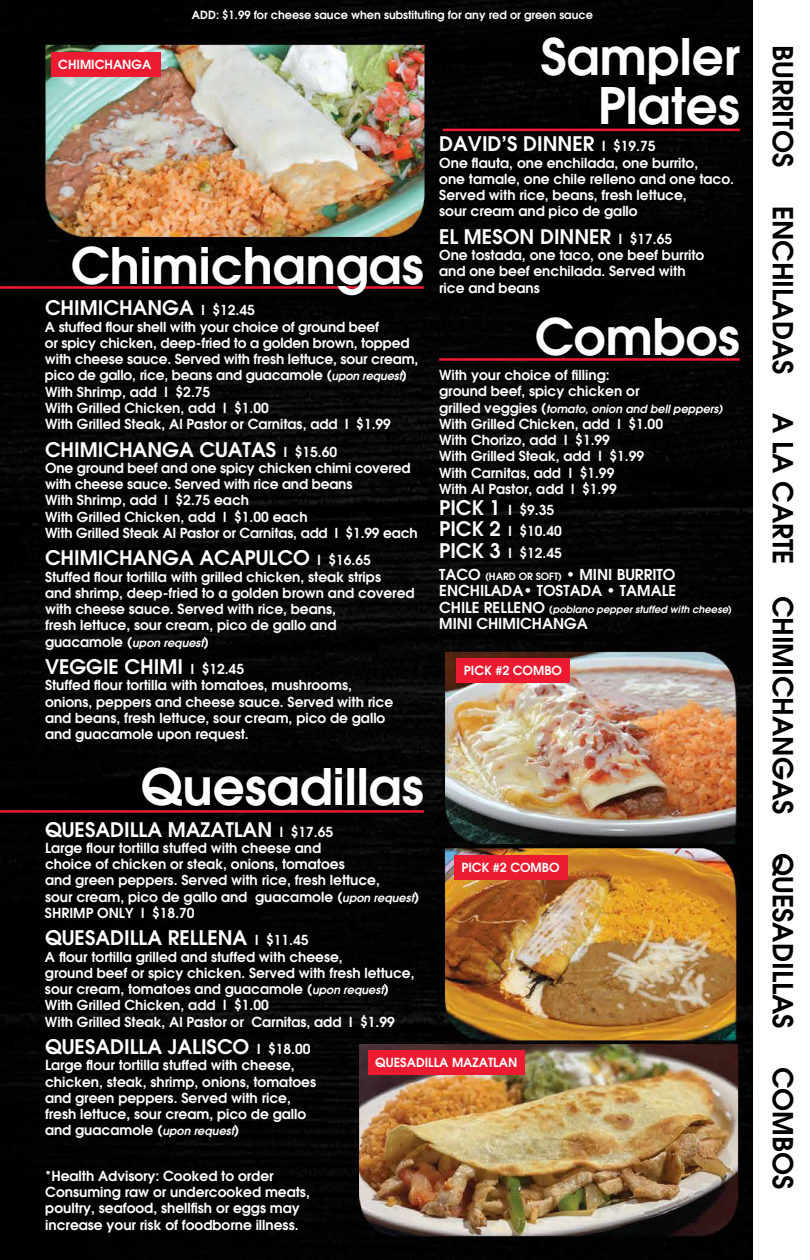
<style>
.page{position:relative;width:810px;height:1260px;background:#fff}
.page>*{position:absolute;margin:0;border:0;box-sizing:border-box;transform-origin:0 0}
.t1{font:600 50px/48.8px "Avant Garde";color:#fff;text-align:right}
.t2{font:600 27.5px "Avant Garde";color:#000}
.t3{font:600 20px "Avant Garde";color:#fff}
.t4{font:600 15px/16.2px "Avant Garde";color:#fff}
.t5{font:600 13.75px/16.2px "Avant Garde";color:#fff}
.t6{font:600 12.5px "Avant Garde";color:#fff}
.t7{font:600 11.25px "Avant Garde";color:#fff}
.t8{font:italic 600 11.25px "Avant Garde";color:#fff}
.t9{font:italic 600 10px "Avant Garde";color:#fff}
.s1{font-size:13.75px}
.s2{font-style:normal;font-size:13.75px}
.s3{font-size:20px}
.s4{font-size:10px}
.s5{font-style:normal;font-size:15px}
.s6{font-style:normal}
.s7{font-style:italic;font-size:11.25px}
</style>
<div class="page">
<img style="left:0;top:0;width:753px;height:1260px">
<hr style="left:0;top:286px;width:424px;height:3px;background:#ed1b31">
<hr style="left:0;top:810px;width:424px;height:3px;background:#ed1b31">
<hr style="left:443px;top:129px;width:297px;height:2px;background:#ed1b31">
<hr style="left:439px;top:358px;width:301px;height:3px;background:#ed1b31">
<div style="left:51px;top:52px;width:110px;height:25px;background:#ed1b31"></div>
<div style="left:368px;top:1050px;width:157px;height:24px;background:#ed1b31"></div>
<div style="left:454px;top:855px;width:113px;height:24px;background:#ed1b31"></div>
<div style="left:457px;top:658px;width:113px;height:24px;background:#ed1b31"></div>
<p class="t7" style="left:192px;top:8px;width:402px">ADD: $1.99 for cheese sauce when substituting for any red or green sauce</p>
<h1 class="t1" style="left:541px;top:32px;width:200px">Sampler<br>Plates</h1>
<h3 class="t3" style="left:439px;top:131px;width:218px">DAVID’S DINNER <span class="s1">l $19.75</span></h3>
<p class="t5" style="left:439px;top:154px;width:296px">One flauta, one enchilada, one burrito,<br>one tamale, one chile relleno and one taco.<br>Served with rice, beans, fresh lettuce,<br>sour cream and pico de gallo</p>
<h3 class="t3" style="left:439px;top:223px;width:235px">EL MESON DINNER <span class="s1">l $17.65</span></h3>
<p class="t5" style="left:439px;top:247px;width:267px">One tostada, one taco, one beef burrito and one beef enchilada. Served with rice and beans</p>
<h1 class="t1" style="left:535px;top:312px;width:206px">Combos</h1>
<p class="t5" style="left:439px;top:367px;width:202px">With your choice of filling: ground beef, spicy chicken or</p>
<p class="t8" style="left:439px;top:401px;width:285px"><span class="s2">grilled veggies (</span>tomato, onion and bell peppers)</p>
<p class="t5" style="left:439px;top:415px;width:225px">With Grilled Chicken, add l $1.00<br>With Chorizo, add l $1.99<br>With Grilled Steak, add l $1.99<br>With Carnitas, add l $1.99<br>With Al Pastor, add l $1.99</p>
<p class="t5" style="left:439px;top:499px;width:124px;line-height:21.2px"><span class="s3">PICK 1</span> l $9.35<br><span class="s3">PICK 2</span> l $10.40<br><span class="s3">PICK 3</span> l $12.45</p>
<p class="t4" style="left:439px;top:566px;width:239px">TACO <span class="s4">(HARD OR SOFT)</span> • MINI BURRITO<br>ENCHILADA• TOSTADA • TAMALE</p>
<p class="t9" style="left:439px;top:602px;width:294px"><span class="s5">CHILE RELLENO</span> <span class="s6">(</span>poblano pepper stuffed with cheese<span class="s6">)</span></p>
<p class="t4" style="left:439px;top:615px;width:150px">MINI CHIMICHANGA</p>
<p class="t6" style="left:58px;top:56px;width:94px">CHIMICHANGA</p>
<h1 class="t1" style="left:71px;top:240px;width:354px">Chimichangas</h1>
<h3 class="t3" style="left:45px;top:295px;width:211px">CHIMICHANGA <span class="s1">l $12.45</span></h3>
<p class="t5" style="left:45px;top:318px;width:375px">A stuffed flour shell with your choice of ground beef<br>or spicy chicken, deep-fried to a golden brown, topped with cheese sauce. Served with fresh lettuce, sour cream, pico de gallo, rice, beans and guacamole (<span class="s7">upon request</span>)<br>With Shrimp, add l $2.75<br>With Grilled Chicken, add l $1.00<br>With Grilled Steak, Al Pastor or Carnitas, add l $1.99</p>
<h3 class="t3" style="left:45px;top:436px;width:294px">CHIMICHANGA CUATAS <span class="s1">l $15.60</span></h3>
<p class="t5" style="left:45px;top:459px;width:374px">One ground beef and one spicy chicken chimi covered with cheese sauce. Served with rice and beans<br>With Shrimp, add l $2.75 each<br>With Grilled Chicken, add l $1.00 each<br>With Grilled Steak Al Pastor or Carnitas, add l $1.99 each</p>
<h3 class="t3" style="left:45px;top:545px;width:327px">CHIMICHANGA ACAPULCO <span class="s1">l $16.65</span></h3>
<p class="t5" style="left:45px;top:568px;width:371px">Stuffed flour tortilla with grilled chicken, steak strips<br>and shrimp, deep-fried to a golden brown and covered with cheese sauce. Served with rice, beans,<br>fresh lettuce, sour cream, pico de gallo and guacamole (<span class="s7">upon request</span>)</p>
<h3 class="t3" style="left:45px;top:654px;width:201px">VEGGIE CHIMI <span class="s1">l $12.45</span></h3>
<p class="t5" style="left:45px;top:677px;width:350px">Stuffed flour tortilla with tomatoes, mushrooms, onions, peppers and cheese sauce. Served with rice and beans, fresh lettuce, sour cream, pico de gallo and guacamole upon request.</p>
<h1 class="t1" style="left:141px;top:762px;width:284px">Quesadillas</h1>
<h3 class="t3" style="left:45px;top:816px;width:290px">QUESADILLA MAZATLAN <span class="s1">l $17.65</span></h3>
<p class="t5" style="left:45px;top:839px;width:376px">Large flour tortilla stuffed with cheese and<br>choice of chicken or steak, onions, tomatoes<br>and green peppers. Served with rice, fresh lettuce,<br>sour cream, pico de gallo and guacamole (<span class="s7">upon request</span>)<br>SHRIMP ONLY l $18.70</p>
<h3 class="t3" style="left:45px;top:925px;width:265px">QUESADILLA RELLENA <span class="s1">l $11.45</span></h3>
<p class="t5" style="left:45px;top:948px;width:371px">A flour tortilla grilled and stuffed with cheese,<br>ground beef or spicy chicken. Served with fresh lettuce, sour cream, tomatoes and guacamole (<span class="s7">upon request</span>)<br>With Grilled Chicken, add l $1.00<br>With Grilled Steak, Al Pastor or Carnitas, add l $1.99</p>
<h3 class="t3" style="left:45px;top:1034px;width:267px">QUESADILLA JALISCO <span class="s1">l $18.00</span></h3>
<p class="t5" style="left:45px;top:1057px;width:273px">Large flour tortilla stuffed with cheese, chicken, steak, shrimp, onions, tomatoes and green peppers. Served with rice, fresh lettuce, sour cream, pico de gallo and guacamole (<span class="s7">upon request</span>)</p>
<p class="t6" style="left:464px;top:662px;width:100px">PICK #2 COMBO</p>
<p class="t6" style="left:461px;top:859px;width:100px">PICK #2 COMBO</p>
<p class="t6" style="left:375px;top:1054px;width:144px">QUESADILLA MAZATLAN</p>
<p class="t5" style="left:45px;top:1167px;width:266px">*Health Advisory: Cooked to order Consuming raw or undercooked meats, poultry, seafood, shellfish or eggs may increase your risk of foodborne illness.</p>
<h2 class="t2" style="left:801px;top:45px;width:124px;rotate:90deg">BURRITOS</h2>
<h2 class="t2" style="left:801px;top:206px;width:170px;rotate:90deg">ENCHILADAS</h2>
<h2 class="t2" style="left:801px;top:413px;width:403px;rotate:90deg">A LA CARTE CHIMICHANGAS</h2>
<h2 class="t2" style="left:801px;top:853px;width:177px;rotate:90deg">QUESADILLAS</h2>
<h2 class="t2" style="left:801px;top:1067px;width:124px;rotate:90deg">COMBOS</h2>
</div>
